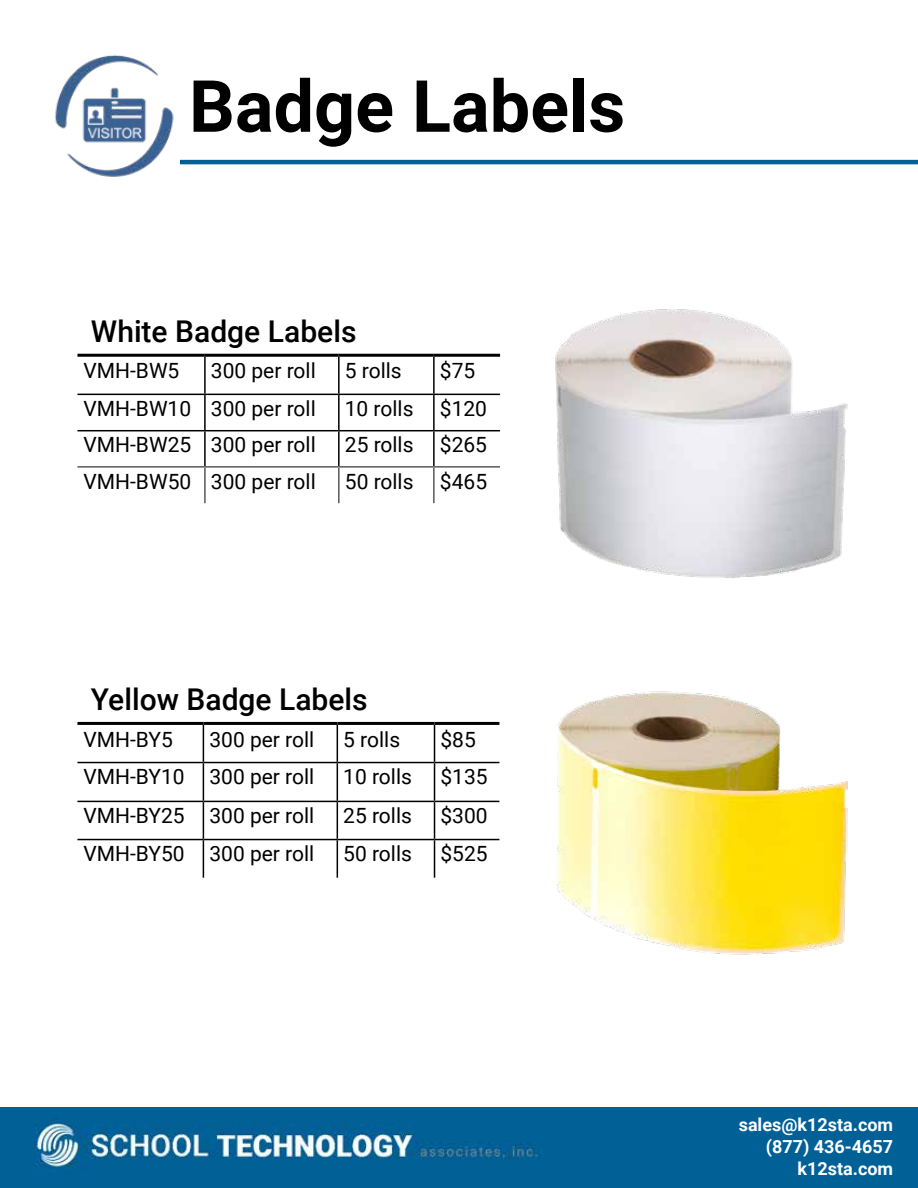
<style>
.page{position:relative;width:918px;height:1188px;background:#fff}
.page>*{position:absolute;margin:0;border:0;box-sizing:border-box;transform-origin:0 0}
.t1{font:700 72px "Roboto";color:#000}
.t2{font:500 30px "Roboto";color:#000}
.t3{font:21px "Roboto";color:#000}
.t4{font:700 18px/21.6px "Roboto";color:#fff;text-align:right}
</style>
<div class="page">
<img style="left:55px;top:55px;width:119px;height:122px">
<hr style="left:204px;top:357px;width:2px;height:37px;background:#000">
<hr style="left:338px;top:357px;width:2px;height:37px;background:#000">
<hr style="left:433px;top:357px;width:2px;height:37px;background:#000">
<hr style="left:77px;top:394px;width:128px;height:1px;background:#000">
<hr style="left:205px;top:394px;width:134px;height:1px;background:#000">
<hr style="left:204px;top:395px;width:2px;height:35px;background:#000">
<hr style="left:339px;top:394px;width:95px;height:1px;background:#000">
<hr style="left:338px;top:395px;width:2px;height:35px;background:#000">
<hr style="left:434px;top:394px;width:66px;height:1px;background:#000">
<hr style="left:433px;top:395px;width:2px;height:35px;background:#000">
<hr style="left:77px;top:430px;width:128px;height:1px;background:#000">
<hr style="left:205px;top:430px;width:134px;height:1px;background:#000">
<hr style="left:204px;top:431px;width:2px;height:35px;background:#000">
<hr style="left:339px;top:430px;width:95px;height:1px;background:#000">
<hr style="left:338px;top:431px;width:2px;height:35px;background:#000">
<hr style="left:434px;top:430px;width:66px;height:1px;background:#000">
<hr style="left:433px;top:431px;width:2px;height:35px;background:#000">
<hr style="left:77px;top:354px;width:128px;height:3px;background:#000">
<hr style="left:205px;top:354px;width:134px;height:3px;background:#000">
<hr style="left:339px;top:354px;width:95px;height:3px;background:#000">
<hr style="left:434px;top:354px;width:66px;height:3px;background:#000">
<hr style="left:77px;top:466px;width:128px;height:2px;background:#58595b">
<hr style="left:205px;top:466px;width:134px;height:2px;background:#58595b">
<hr style="left:204px;top:468px;width:2px;height:35px;background:#58595b">
<hr style="left:339px;top:466px;width:95px;height:2px;background:#58595b">
<hr style="left:338px;top:468px;width:2px;height:35px;background:#58595b">
<hr style="left:434px;top:466px;width:66px;height:2px;background:#58595b">
<hr style="left:433px;top:468px;width:2px;height:35px;background:#58595b">
<hr style="left:203px;top:725px;width:1px;height:37px;background:#000">
<hr style="left:337px;top:725px;width:1px;height:37px;background:#000">
<hr style="left:434px;top:725px;width:1px;height:37px;background:#000">
<hr style="left:77px;top:762px;width:126px;height:1px;background:#000">
<hr style="left:203px;top:762px;width:134px;height:1px;background:#000">
<hr style="left:203px;top:763px;width:1px;height:38px;background:#000">
<hr style="left:337px;top:762px;width:98px;height:1px;background:#000">
<hr style="left:337px;top:763px;width:1px;height:38px;background:#000">
<hr style="left:435px;top:762px;width:64px;height:1px;background:#000">
<hr style="left:434px;top:763px;width:1px;height:38px;background:#000">
<hr style="left:77px;top:801px;width:126px;height:1px;background:#000">
<hr style="left:203px;top:801px;width:134px;height:1px;background:#000">
<hr style="left:203px;top:802px;width:1px;height:37px;background:#000">
<hr style="left:337px;top:801px;width:98px;height:1px;background:#000">
<hr style="left:337px;top:802px;width:1px;height:37px;background:#000">
<hr style="left:435px;top:801px;width:64px;height:1px;background:#000">
<hr style="left:434px;top:802px;width:1px;height:37px;background:#000">
<hr style="left:77px;top:839px;width:126px;height:1px;background:#000">
<hr style="left:203px;top:839px;width:134px;height:1px;background:#000">
<hr style="left:203px;top:840px;width:1px;height:38px;background:#000">
<hr style="left:337px;top:839px;width:98px;height:1px;background:#000">
<hr style="left:337px;top:840px;width:1px;height:38px;background:#000">
<hr style="left:435px;top:839px;width:64px;height:1px;background:#000">
<hr style="left:434px;top:840px;width:1px;height:38px;background:#000">
<hr style="left:77px;top:722px;width:126px;height:3px;background:#000">
<hr style="left:203px;top:722px;width:134px;height:3px;background:#000">
<hr style="left:337px;top:722px;width:98px;height:3px;background:#000">
<hr style="left:435px;top:722px;width:64px;height:3px;background:#000">
<img style="left:0;top:1107px;width:918px;height:81px">
<img style="left:557px;top:691px;width:290px;height:264px">
<hr style="left:180px;top:160px;width:738px;height:4px;background:#006096">
<img style="left:555px;top:309px;width:293px;height:269px">
<h1 class="t1" style="left:189px;top:56px;width:438px">Badge Labels</h1>
<h2 class="t2" style="left:91px;top:310px;width:267px">White Badge Labels</h2>
<p class="t3" style="left:83px;top:356px;width:97px">VMH-BW5</p>
<p class="t3" style="left:211px;top:356px;width:106px">300 per roll</p>
<p class="t3" style="left:345px;top:356px;width:58px">5 rolls</p>
<p class="t3" style="left:440px;top:356px;width:37px">$75</p>
<p class="t3" style="left:83px;top:394px;width:234px">VMH-BW10 300 per roll</p>
<p class="t3" style="left:345px;top:394px;width:70px">10 rolls</p>
<p class="t3" style="left:440px;top:394px;width:49px">$120</p>
<p class="t3" style="left:84px;top:430px;width:234px">VMH-BW25 300 per roll</p>
<p class="t3" style="left:345px;top:430px;width:70px">25 rolls</p>
<p class="t3" style="left:440px;top:430px;width:49px">$265</p>
<p class="t3" style="left:84px;top:466px;width:234px">VMH-BW50 300 per roll</p>
<p class="t3" style="left:345px;top:466px;width:70px">50 rolls</p>
<p class="t3" style="left:440px;top:466px;width:49px">$465</p>
<h2 class="t2" style="left:91px;top:678px;width:278px">Yellow Badge Labels</h2>
<p class="t3" style="left:83px;top:724px;width:91px">VMH-BY5</p>
<p class="t3" style="left:209px;top:724px;width:106px">300 per roll</p>
<p class="t3" style="left:343px;top:724px;width:58px">5 rolls</p>
<p class="t3" style="left:441px;top:724px;width:37px">$85</p>
<p class="t3" style="left:83px;top:762px;width:232px">VMH-BY10 300 per roll</p>
<p class="t3" style="left:343px;top:762px;width:70px">10 rolls</p>
<p class="t3" style="left:441px;top:762px;width:49px">$135</p>
<p class="t3" style="left:83px;top:801px;width:232px">VMH-BY25 300 per roll</p>
<p class="t3" style="left:343px;top:801px;width:70px">25 rolls</p>
<p class="t3" style="left:441px;top:801px;width:49px">$300</p>
<p class="t3" style="left:83px;top:839px;width:232px">VMH-BY50 300 per roll</p>
<p class="t3" style="left:343px;top:839px;width:70px">50 rolls</p>
<p class="t3" style="left:441px;top:839px;width:49px">$525</p>
<p class="t4" style="left:739px;top:1113px;width:156px">sales@k12sta.com (877) 436-4657 k12sta.com</p>
</div>
